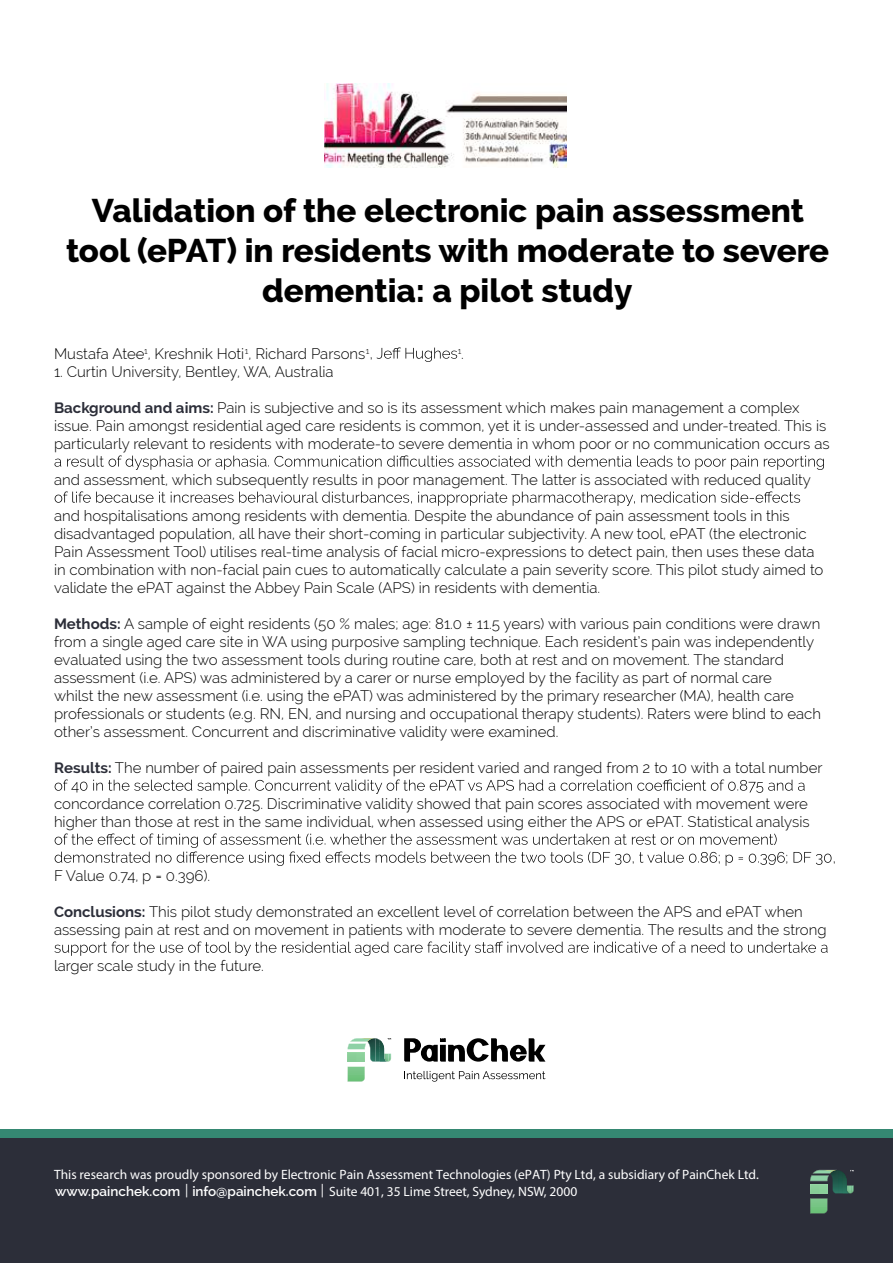
<style>
.page{position:relative;width:893px;height:1263px;background:#fff}
.page>*{position:absolute;margin:0;border:0;box-sizing:border-box;transform-origin:0 0}
.t1{font:800 33px/39.6px "Raleway";color:#000;text-align:center}
.t2{font:300 15px/18px "Raleway";color:#000}
.t3{font:13.5px "Raleway";color:#fff}
.t4{font:600 13.5px "Raleway";color:#fff}
.t5{font:300 8.7px "Raleway";color:#000}
.s1{font-size:15px}
.s2{font-weight:700;color:#2c2e39}
.s3{font-weight:600}
</style>
<div class="page">
<svg style="left:371px;top:347px;width:86px;height:15px"></svg>
<svg style="left:55px;top:455px;width:769px;height:15px"></svg>
<svg style="left:55px;top:491px;width:745px;height:15px"></svg>
<svg style="left:55px;top:779px;width:750px;height:15px"></svg>
<svg style="left:55px;top:833px;width:779px;height:33px"></svg>
<svg style="left:54px;top:941px;width:774px;height:15px"></svg>
<img style="left:325px;top:84px;width:241px;height:84px">
<img style="left:347px;top:1047px;width:18px;height:35px">
<svg style="left:360px;top:1038px;width:31px;height:24px"></svg>
<img style="left:348px;top:1067px;width:17px;height:15px">
<img style="left:348px;top:1052px;width:17px;height:10px">
<img style="left:348px;top:1043px;width:18px;height:6px">
<img style="left:350px;top:1038px;width:24px;height:4px">
<svg style="left:404px;top:1038px;width:141px;height:23px"></svg>
<svg style="left:404px;top:1071px;width:141px;height:10px"></svg>
<div style="left:0;top:1137px;width:893px;height:126px;background:#2c2e39"></div>
<div style="left:0;top:1129px;width:893px;height:8px;background:#358872"></div>
<img style="left:810px;top:1173px;width:18px;height:38px">
<svg style="left:823px;top:1170px;width:31px;height:24px"></svg>
<img style="left:810px;top:1198px;width:17px;height:15px">
<img style="left:810px;top:1175px;width:19px;height:6px">
<img style="left:813px;top:1170px;width:24px;height:3px">
<h1 class="t1" style="left:66px;top:194px;width:764px">Validation of the electronic pain assessment tool (ePAT) in residents with moderate to severe dementia: a pilot study</h1>
<p class="t2" style="left:54px;top:346px;width:317px">Mustafa Atee<sup>1</sup>, Kreshnik Hoti<sup>1</sup>, Richard Parsons<sup>1</sup></p>
<p class="t5" style="left:458px;top:347px;width:8px">1<span class="s1">.</span></p>
<p class="t2" style="left:54px;top:364px;width:281px">1. Curtin University, Bentley, WA, Australia</p>
<p class="t2" style="left:54px;top:400px;width:777px"><span class="s2">Background and aims:</span> Pain is subjective and so is its assessment which makes pain management a complex issue. Pain amongst residential aged care residents is common, yet it is under-assessed and under-treated. This is particularly relevant to residents with moderate-to severe dementia in whom poor or no communication occurs as</p>
<p class="t2" style="left:54px;top:472px;width:758px">and assessment, which subsequently results in poor management. The latter is associated with reduced quality</p>
<p class="t2" style="left:54px;top:508px;width:771px">and hospitalisations among residents with dementia. Despite the abundance of pain assessment tools in this disadvantaged population, all have their short-coming in particular subjectivity. A new tool, ePAT (the electronic Pain Assessment Tool) utilises real-time analysis of facial micro-expressions to detect pain, then uses these data in combination with non-facial pain cues to automatically calculate a pain severity score. This pilot study aimed to validate the ePAT against the Abbey Pain Scale (APS) in residents with dementia.</p>
<p class="t2" style="left:54px;top:616px;width:768px"><span class="s2">Methods:</span> A sample of eight residents (50 % males; age: 81.0 ± 11.5 years) with various pain conditions were drawn from a single aged care site in WA using purposive sampling technique. Each resident’s pain was independently evaluated using the two assessment tools during routine care, both at rest and on movement. The standard assessment (i.e. APS) was administered by a carer or nurse employed by the facility as part of normal care<br>whilst the new assessment (i.e. using the ePAT) was administered by the primary researcher (MA), health care professionals or students (e.g. RN, EN, and nursing and occupational therapy students). Raters were blind to each other’s assessment. Concurrent and discriminative validity were examined.</p>
<p class="t2" style="left:54px;top:760px;width:770px"><span class="s2">Results:</span> The number of paired pain assessments per resident varied and ranged from 2 to 10 with a total number</p>
<p class="t2" style="left:54px;top:796px;width:757px">concordance correlation 0.725. Discriminative validity showed that pain scores associated with movement were higher than those at rest in the same individual, when assessed using either the APS or ePAT. Statistical analysis</p>
<p class="t2" style="left:54px;top:868px;width:158px">F Value 0.74, p = 0.396).</p>
<p class="t2" style="left:54px;top:904px;width:774px"><span class="s2">Conclusions:</span> This pilot study demonstrated an excellent level of correlation between the APS and ePAT when assessing pain at rest and on movement in patients with moderate to severe dementia. The results and the strong</p>
<p class="t2" style="left:54px;top:958px;width:211px">larger scale study in the future.</p>
<p class="t3" style="left:440px;top:1025px;width:6px">| |</p>
<p class="t3" style="left:54px;top:1168px;width:706px">This research was proudly sponsored by Electronic Pain Assessment Technologies (ePAT) Pty Ltd, a subsidiary of PainChek Ltd.</p>
<p class="t4" style="left:55px;top:1186px;width:127px">www.painchek.com</p>
<p class="t3" style="left:321px;top:1183px;width:5px">|</p>
<p class="t3" style="left:185px;top:1184px;width:5px">|</p>
<p class="t3" style="left:192px;top:1186px;width:386px"><span class="s3">info@painchek.com</span> Suite 401, 35 Lime Street, Sydney, NSW, 2000</p>
</div>
